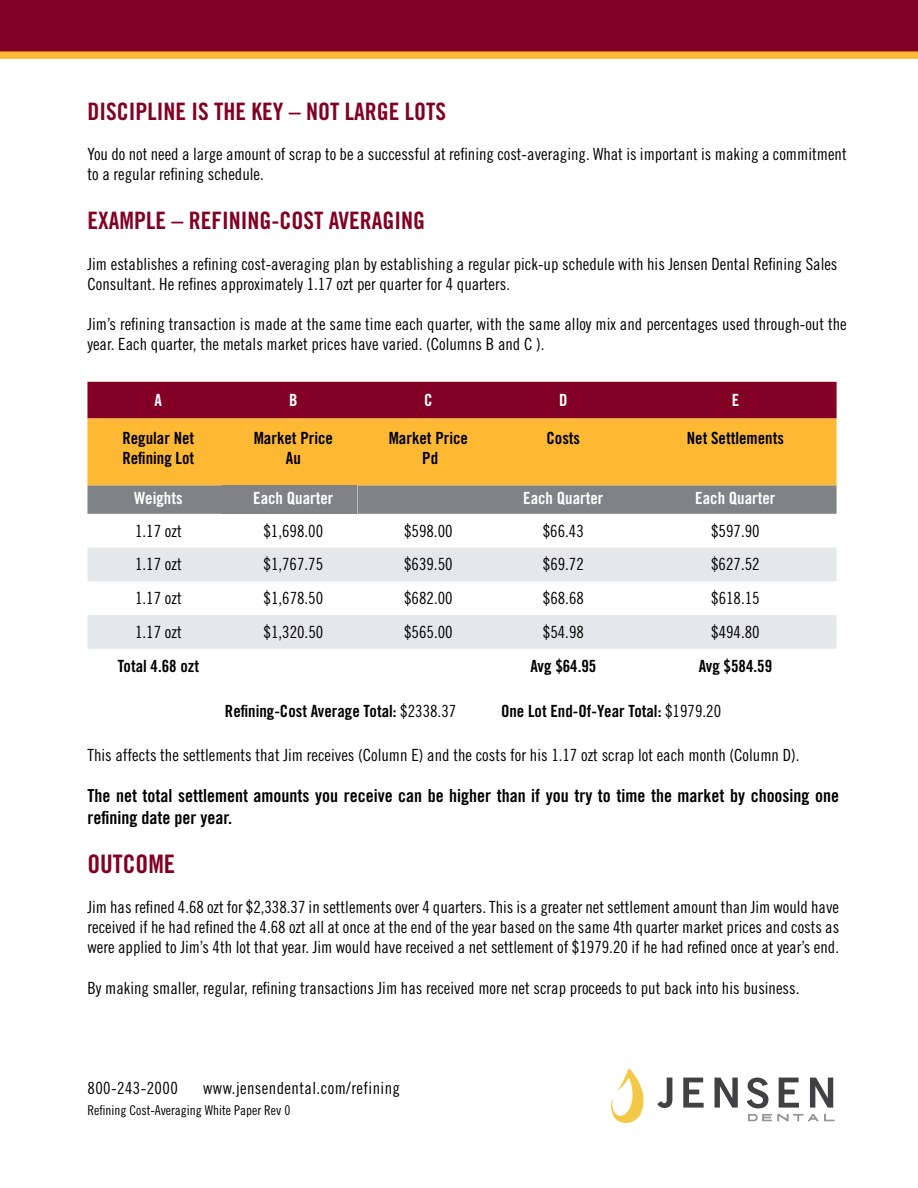
<style>
.page{position:relative;width:918px;height:1188px;background:#fff}
.page>*{position:absolute;margin:0;border:0;box-sizing:border-box;transform-origin:0 0}
.t1{font:25.5px "Trade Gothic LT Std Bd Cn 20";color:#820024}
.t2{font:24px "Trade Gothic LT Std Bd Cn 20";color:#820024}
.t3{font:18px/21.6px "Trade Gothic LT Std Bd Cn 20";color:#000}
.t4{font:16.8px/20.1px "Trade Gothic LT Std Cn 18";color:#000}
.t5{font:16.8px/20.1px "Trade Gothic LT Std Bd Cn 20";color:#000;text-align:center}
.t6{font:16.8px "Trade Gothic LT Std Bd Cn 20";color:#fff}
.t7{font:16.8px "Trade Gothic LT Std Cn 18";letter-spacing:.025em;color:#000}
.t8{font:13.5px "Trade Gothic LT Std Cn 18";color:#000}
.s1{font-family:"Trade Gothic LT Std Cn 18"}
</style>
<div class="page">
<svg style="left:0;top:0;width:918px;height:59px;background:#911726"></svg>
<div style="left:87px;top:382px;width:750px;height:36px;background:#820024"></div>
<div style="left:87px;top:418px;width:750px;height:67px;background:#fdb933"></div>
<svg style="left:87px;top:485px;width:750px;height:29px;background:#838486"></svg>
<div style="left:222px;top:485px;width:135px;height:29px;background:#808285"></div>
<svg style="left:87px;top:548px;width:750px;height:101px;fill:#e6e7e8"></svg>
<svg style="left:611px;top:1069px;width:33px;height:54px"></svg>
<svg style="left:657px;top:1078px;width:15px;height:30px"></svg>
<svg style="left:683px;top:1078px;width:21px;height:30px"></svg>
<svg style="left:715px;top:1078px;width:23px;height:30px"></svg>
<svg style="left:747px;top:1078px;width:21px;height:30px"></svg>
<svg style="left:779px;top:1078px;width:20px;height:30px"></svg>
<svg style="left:810px;top:1078px;width:23px;height:30px"></svg>
<svg style="left:748px;top:1114px;width:86px;height:7px"></svg>
<h2 class="t2" style="left:87px;top:97px;width:40px">DISCIPLI</h2>
<h2 class="t2" style="left:163px;top:97px;width:284px">NEIS THE KEY – NOT LARGE LOTS</h2>
<p class="t4" style="left:87px;top:144px;width:761px">You do not need a large amount of scrap to be a successful at refining cost-averaging. What is important is making a commitment to a regular refining schedule.</p>
<h2 class="t2" style="left:87px;top:206px;width:336px">EXAMPLE – REFINING-COST AVERAGI NG</h2>
<p class="t4" style="left:87px;top:253px;width:752px">Jim establishes a refining cost-averaging plan by establishing a regular pick-up schedule with his Jensen Dental Refining Sales<br>Consultant. He refines approximately 1.17 ozt per quarter for 4 quarters.</p>
<p class="t4" style="left:87px;top:314px;width:761px">Jim’s refining transaction is made at the same time each quarter, with the same alloy mix and percentages used through-out the year. Each quarter, the metals market prices have varied. (Columns B and C ).</p>
<p class="t6" style="left:155px;top:390px;width:9px">A</p>
<p class="t6" style="left:289px;top:390px;width:10px">B</p>
<p class="t6" style="left:424px;top:390px;width:8px">C</p>
<p class="t6" style="left:559px;top:390px;width:8px">D</p>
<p class="t6" style="left:732px;top:390px;width:7px">E</p>
<p class="t5" style="left:122px;top:428px;width:73px;text-align:left">Regular Net<br>Refining Lot</p>
<p class="t5" style="left:254px;top:428px;width:81px">Market Price<br>Au</p>
<p class="t5" style="left:389px;top:428px;width:81px">Market Price<br>Pd</p>
<p class="t5" style="left:547px;top:428px;width:35px">Costs</p>
<p class="t5" style="left:687px;top:428px;width:99px">Net Settlements</p>
<p class="t6" style="left:134px;top:488px;width:50px">Weights</p>
<p class="t6" style="left:253px;top:488px;width:82px">Each Quarter</p>
<p class="t6" style="left:523px;top:488px;width:82px">Each Quarter</p>
<p class="t6" style="left:695px;top:488px;width:82px">Each Quarter</p>
<p class="t4" style="left:135px;top:520px;width:48px">1.17 ozt</p>
<p class="t4" style="left:264px;top:520px;width:61px">$1,698.00</p>
<p class="t4" style="left:404px;top:520px;width:50px">$598.00</p>
<p class="t4" style="left:543px;top:520px;width:43px">$66.43</p>
<p class="t4" style="left:711px;top:520px;width:50px">$597.90</p>
<p class="t4" style="left:135px;top:554px;width:48px">1.17 ozt</p>
<p class="t4" style="left:264px;top:554px;width:61px">$1,767.75</p>
<p class="t4" style="left:404px;top:554px;width:50px">$639.50</p>
<p class="t4" style="left:543px;top:554px;width:43px">$69.72</p>
<p class="t4" style="left:711px;top:554px;width:50px">$627.52</p>
<p class="t4" style="left:135px;top:588px;width:48px">1.17 ozt</p>
<p class="t4" style="left:264px;top:588px;width:61px">$1,678.50</p>
<p class="t4" style="left:404px;top:588px;width:50px">$682.00</p>
<p class="t4" style="left:543px;top:588px;width:43px">$68.68</p>
<p class="t4" style="left:711px;top:588px;width:50px">$618.15</p>
<p class="t4" style="left:135px;top:622px;width:48px">1.17 ozt</p>
<p class="t4" style="left:264px;top:622px;width:61px">$1,320.50</p>
<p class="t4" style="left:404px;top:622px;width:50px">$565.00</p>
<p class="t4" style="left:543px;top:622px;width:43px">$54.98</p>
<p class="t4" style="left:711px;top:622px;width:50px">$494.80</p>
<p class="t5" style="left:118px;top:656px;width:83px">Total 4.68 ozt</p>
<p class="t5" style="left:530px;top:656px;width:67px">Avg $64.95</p>
<p class="t5" style="left:699px;top:656px;width:75px">Avg $584.59</p>
<p class="t5" style="left:225px;top:701px;width:233px">Refining-Cost Average Total: <span class="s1">$2338.37</span></p>
<p class="t5" style="left:501px;top:701px;width:222px">One Lot End-Of-Year Total: <span class="s1">$1979.20</span></p>
<p class="t4" style="left:88px;top:744px;width:714px">This affects the settlements that Jim receives (Column E) and the costs for his 1.17 ozt scrap lot each month (Column D).</p>
<p class="t3" style="left:87px;top:785px;width:753px">The net total settlement amounts you receive can be higher than if you try to time the market by choosing one refining date per year.</p>
<h1 class="t1" style="left:87px;top:848px;width:89px">Outcome</h1>
<p class="t4" style="left:87px;top:897px;width:753px;text-align:justify">Jim has refined 4.68 ozt for $2,338.37 in settlements over 4 quarters. This is a greater net settlement amount than Jim would have received if he had refined the 4.68 ozt all at once at the end of the year based on the same 4th quarter market prices and costs as were applied to Jim’s 4th lot that year. Jim would have received a net settlement of $1979.20 if he had refined once at year’s end.</p>
<p class="t4" style="left:87px;top:977px;width:713px">By making smaller, regular, refining transactions Jim has received more net scrap proceeds to put back into his business.</p>
<p class="t7" style="left:87px;top:1078px;width:92px">800-243-2000</p>
<p class="t7" style="left:203px;top:1078px;width:198px">www.jensendental.com/refining</p>
<p class="t8" style="left:87px;top:1102px;width:204px">Refining Cost-Averaging White Paper Rev 0</p>
</div>
